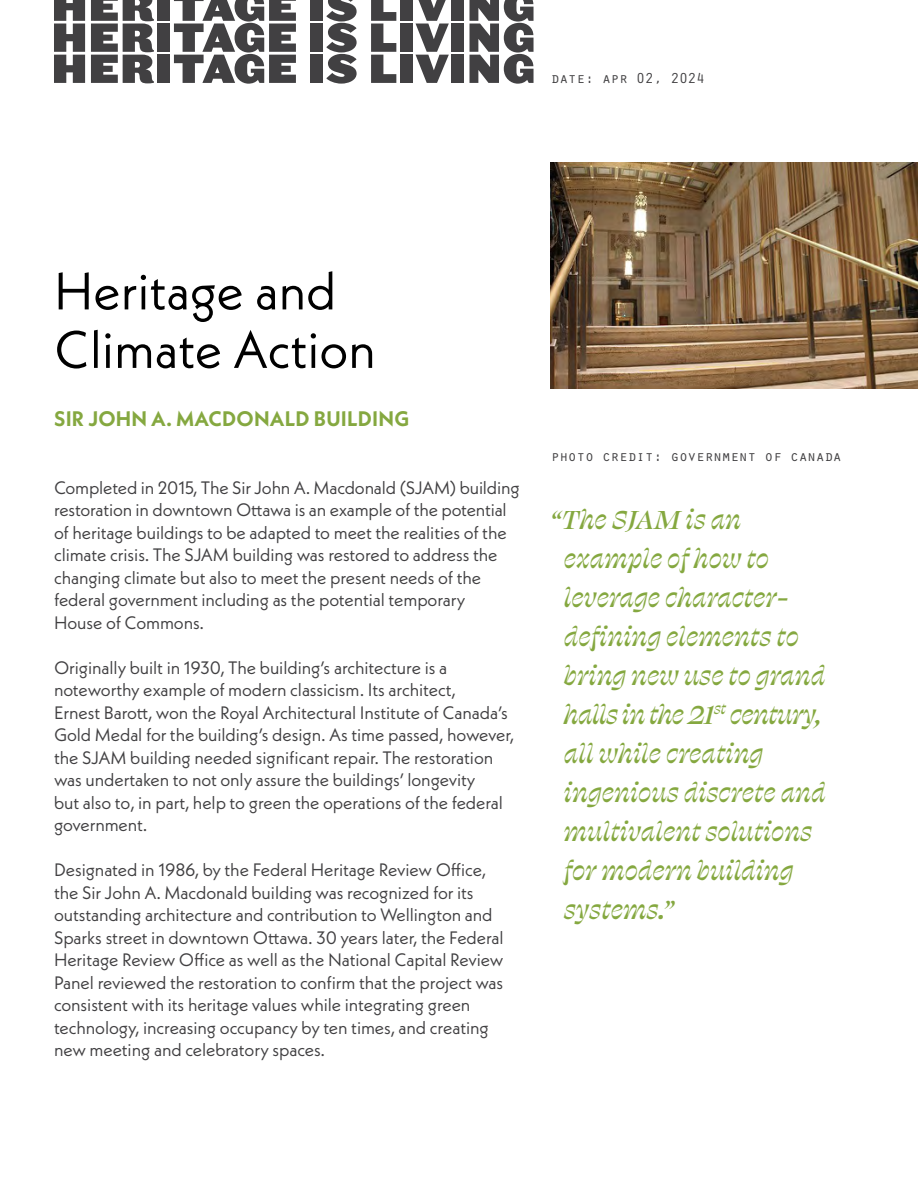
<style>
.page{position:relative;width:918px;height:1188px;background:#fff}
.page>*{position:absolute;margin:0;border:0;box-sizing:border-box;transform-origin:0 0}
.t1{font:52.5px/58.5px "Neue Kabel";color:#000}
.t2{font:30px/39px "Swear Display Medium Cilati";letter-spacing:.02em;color:#85a840}
.t3{font:700 21px "Neue Kabel";letter-spacing:.01em;color:#85a840}
.t4{font:18px/22.5px "Neue Kabel";letter-spacing:-.005em;color:#414042}
.t5{font:15px "Orator Std";letter-spacing:-.03em;color:#414042}
</style>
<div class="page">
<div style="left:158px;top:0;width:12px;height:21px;background:#414042"></div>
<div style="left:311px;top:0;width:12px;height:21px;background:#414042"></div>
<div style="left:401px;top:0;width:12px;height:21px;background:#414042"></div>
<div style="left:451px;top:0;width:13px;height:21px;background:#414042"></div>
<div style="left:158px;top:24px;width:12px;height:28px;background:#414042"></div>
<div style="left:311px;top:24px;width:12px;height:28px;background:#414042"></div>
<div style="left:401px;top:24px;width:12px;height:28px;background:#414042"></div>
<div style="left:451px;top:24px;width:13px;height:28px;background:#414042"></div>
<svg style="left:54px;top:0;width:31px;height:83px"></svg>
<svg style="left:91px;top:0;width:63px;height:83px"></svg>
<div style="left:158px;top:55px;width:12px;height:28px;background:#414042"></div>
<svg style="left:174px;top:0;width:122px;height:84px"></svg>
<div style="left:311px;top:55px;width:12px;height:28px;background:#414042"></div>
<svg style="left:326px;top:0;width:31px;height:84px"></svg>
<svg style="left:371px;top:0;width:25px;height:83px"></svg>
<div style="left:401px;top:55px;width:12px;height:28px;background:#414042"></div>
<svg style="left:416px;top:0;width:33px;height:83px"></svg>
<div style="left:451px;top:55px;width:13px;height:28px;background:#414042"></div>
<svg style="left:470px;top:0;width:64px;height:84px"></svg>
<img style="left:551px;top:162px;width:367px;height:226px">
<p class="t5" style="left:551px;top:68px;width:156px">date: apr 02, 2024</p>
<h1 class="t1" style="left:54px;top:261px;width:323px">Heritage and<br>Climate Action</h1>
<p class="t3" style="left:54px;top:406px;width:357px">SIR JOHN A. MACDONALD BUILDING</p>
<p class="t4" style="left:54px;top:476px;width:467px">Completed in 2015, The Sir John A. Macdonald (SJAM) building restoration in downtown Ottawa is an example of the potential of heritage buildings to be adapted to meet the realities of the climate crisis. The SJAM building was restored to address the changing climate but also to meet the present needs of the federal government including as the potential temporary<br>House of Commons.</p>
<p class="t4" style="left:54px;top:656px;width:462px">Originally built in 1930, The building’s architecture is a noteworthy example of modern classicism. Its architect,<br>Ernest Barott, won the Royal Architectural Institute of Canada’s Gold Medal for the building’s design. As time passed, however, the SJAM building needed significant repair. The restoration was undertaken to not only assure the buildings’ longevity<br>but also to, in part, help to green the operations of the federal government.</p>
<p class="t4" style="left:54px;top:859px;width:451px">Designated in 1986, by the Federal Heritage Review Office, the Sir John A. Macdonald building was recognized for its outstanding architecture and contribution to Wellington and Sparks street in downtown Ottawa. 30 years later, the Federal Heritage Review Office as well as the National Capital Review Panel reviewed the restoration to confirm that the project was consistent with its heritage values while integrating green technology, increasing occupancy by ten times, and creating new meeting and celebratory spaces.</p>
<p class="t5" style="left:551px;top:445px;width:293px">photo credit: government of canada</p>
<h2 class="t2" style="left:564px;top:498px;width:263px;text-indent:-13px">“The SJAM is an example of how to leverage character&shy;defining elements to bring new use to grand halls in the 21<sup>st</sup> century, all while creating ingenious discrete and multivalent solutions for modern building systems.”</h2>
</div>
